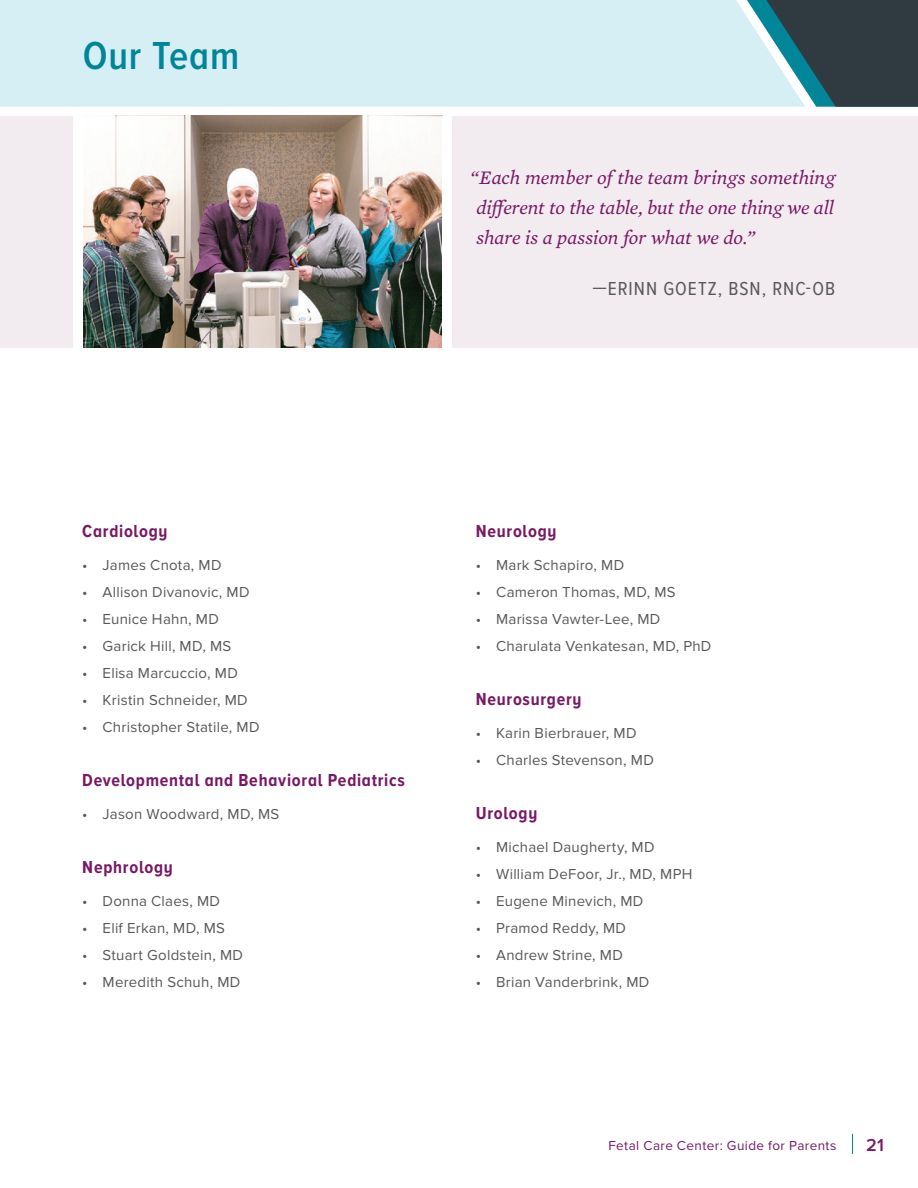
<style>
.page{position:relative;width:918px;height:1188px;background:#fff}
.page>*{position:absolute;margin:0;border:0;box-sizing:border-box;transform-origin:0 0}
.t1{font:600 40.5px "Proxima Nova A Cond";letter-spacing:.02em;color:#008599}
.t2{font:italic 19.5px/30px "Mercury Text G2";letter-spacing:-.01em;color:#771965;text-align:justify}
.t3{font:19.5px "Proxima Nova Cond";letter-spacing:.05em;color:#57585a}
.t4{font:700 18px "Proxima Nova A Cond";letter-spacing:.04em;color:#771965}
.t5{font:600 18px "Proxima Nova A";color:#771965}
.t6{font:15px "Proxima Nova";letter-spacing:.015em;color:#57585a}
.t7{font:13.5px "Proxima Nova";letter-spacing:.03em;color:#771965}
</style>
<div class="page">
<div style="left:805px;top:0;width:113px;height:107px;background:#2f3b41"></div>
<div style="left:0;top:0;width:805px;height:107px;background:#d6eff5"></div>
<svg style="left:852px;top:1134px;width:1px;height:20px"></svg>
<div style="left:0;top:116px;width:918px;height:232px;background:#f2ebf0"></div>
<img style="left:82px;top:116px;width:360px;height:232px">
<div style="left:73px;top:116px;width:9px;height:232px;background:#fff"></div>
<div style="left:442px;top:116px;width:9px;height:232px;background:#fff"></div>
<h1 class="t1" style="left:83px;top:32px;width:158px">Our Team</h1>
<h2 class="t2" style="left:471px;top:162px;width:366px">“Each member of the team brings something different to the table, but the one thing we all share is a passion for what we do.”</h2>
<h2 class="t3" style="left:592px;top:277px;width:244px">—ERINN GOETZ, BSN, RNC-OB</h2>
<p class="t4" style="left:82px;top:520px;width:87px">Cardiology</p>
<p class="t6" style="left:82px;top:556px;width:141px">• James Cnota, MD</p>
<p class="t6" style="left:82px;top:583px;width:169px">• Allison Divanovic, MD</p>
<p class="t6" style="left:82px;top:610px;width:138px">• Eunice Hahn, MD</p>
<p class="t6" style="left:82px;top:637px;width:151px">• Garick Hill, MD, MS</p>
<p class="t6" style="left:82px;top:664px;width:157px">• Elisa Marcuccio, MD</p>
<p class="t6" style="left:82px;top:691px;width:167px">• Kristin Schneider, MD</p>
<p class="t6" style="left:82px;top:718px;width:179px">• Christopher Statile, MD</p>
<p class="t4" style="left:82px;top:769px;width:324px">Developmental and Behavioral Pediatrics</p>
<p class="t6" style="left:82px;top:805px;width:198px">• Jason Woodward, MD, MS</p>
<p class="t4" style="left:82px;top:856px;width:92px">Nephrology</p>
<p class="t6" style="left:82px;top:892px;width:139px">• Donna Claes, MD</p>
<p class="t6" style="left:82px;top:919px;width:144px">• Elif Erkan, MD, MS</p>
<p class="t6" style="left:82px;top:946px;width:162px">• Stuart Goldstein, MD</p>
<p class="t6" style="left:82px;top:973px;width:160px">• Meredith Schuh, MD</p>
<p class="t4" style="left:476px;top:520px;width:82px">Neurology</p>
<p class="t6" style="left:476px;top:556px;width:150px">• Mark Schapiro, MD</p>
<p class="t6" style="left:476px;top:583px;width:201px">• Cameron Thomas, MD, MS</p>
<p class="t6" style="left:476px;top:610px;width:186px">• Marissa Vawter-Lee, MD</p>
<p class="t6" style="left:476px;top:637px;width:237px">• Charulata Venkatesan, MD, PhD</p>
<p class="t4" style="left:476px;top:688px;width:107px">Neurosurgery</p>
<p class="t6" style="left:476px;top:724px;width:162px">• Karin Bierbrauer, MD</p>
<p class="t6" style="left:476px;top:751px;width:180px">• Charles Stevenson, MD</p>
<p class="t4" style="left:476px;top:802px;width:63px">Urology</p>
<p class="t6" style="left:476px;top:838px;width:180px">• Michael Daugherty, MD</p>
<p class="t6" style="left:476px;top:865px;width:218px">• William DeFoor, Jr., MD, MPH</p>
<p class="t6" style="left:476px;top:892px;width:169px">• Eugene Minevich, MD</p>
<p class="t6" style="left:476px;top:919px;width:152px">• Pramod Reddy, MD</p>
<p class="t6" style="left:476px;top:946px;width:149px">• Andrew Strine, MD</p>
<p class="t6" style="left:476px;top:973px;width:175px">• Brian Vanderbrink, MD</p>
<p class="t7" style="left:608px;top:1138px;width:230px">Fetal Care Center: Guide for Parents</p>
<p class="t5" style="left:866px;top:1134px;width:19px">21</p>
</div>
